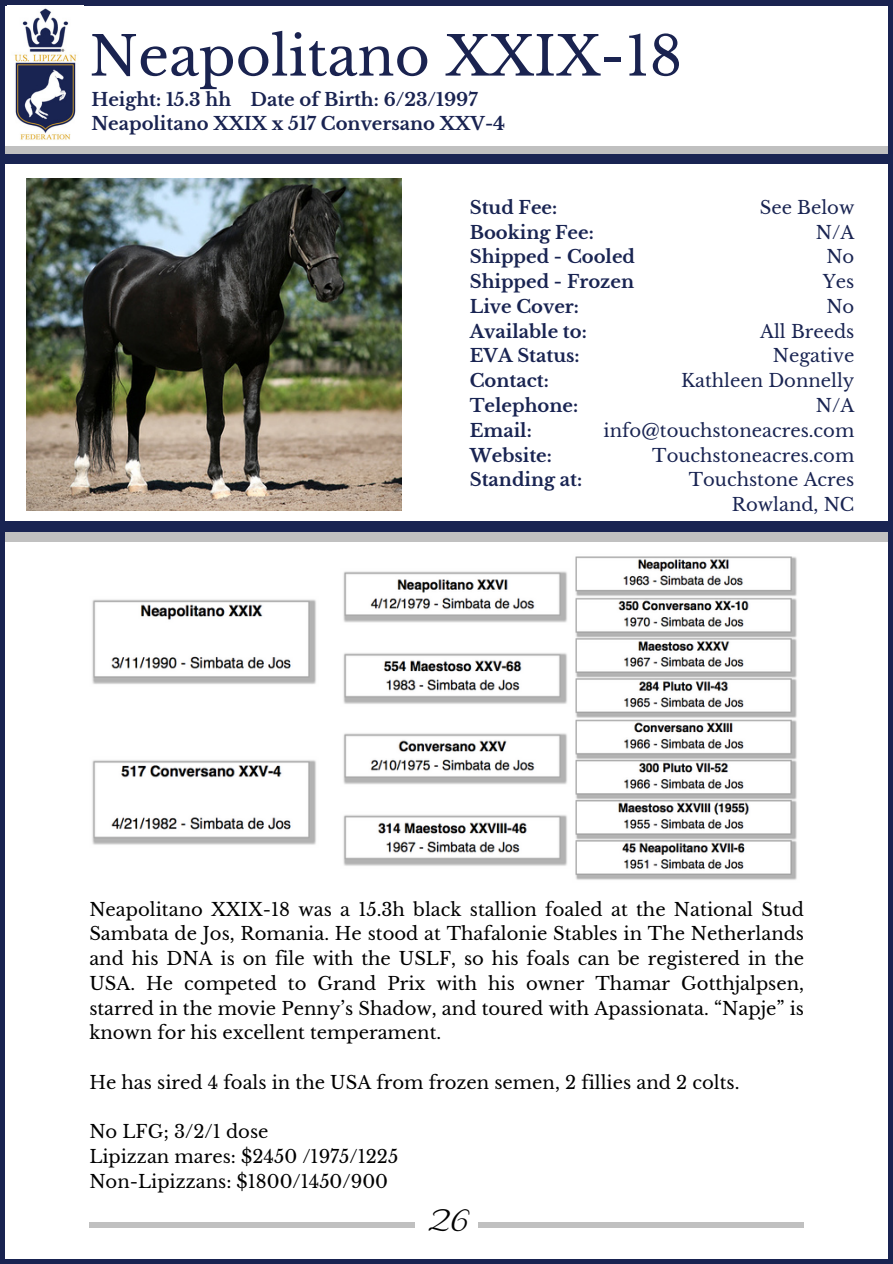
<style>
.page{position:relative;width:893px;height:1264px;background:#fff}
.page>*{position:absolute;margin:0;border:0;box-sizing:border-box;transform-origin:0 0}
.t1{font:54px "Libre Baskerville";color:#1a2350}
.t2{font:39.3px "Allura";color:#000}
.t3{font:18px/24.8px "Libre Baskerville";color:#000;text-align:justify}
.t4{font:700 18px/24.8px "Libre Baskerville";color:#192452}
.t5{font:18px "Libre Baskerville";color:#192452}
.t6{font:700 18px/24.8px "Libre Baskerville";color:#192351}
</style>
<div class="page">
<div style="left:0;top:0;width:892px;height:5px;background:#1a2350"></div>
<hr style="left:0;top:1259px;width:892px;height:4px;background:#192351">
<div style="left:0;top:531px;width:892px;height:10px;background:#c0c0c0"></div>
<div style="left:0;top:146px;width:892px;height:10px;background:#c0c0c0"></div>
<hr style="left:0;top:5px;width:4px;height:1254px;background:#192351">
<hr style="left:888px;top:5px;width:4px;height:1258px;background:#192351">
<hr style="left:89px;top:1222px;width:325px;height:4px;background:#c0c0c0">
<hr style="left:478px;top:1222px;width:326px;height:4px;background:#c0c0c0">
<img style="left:14px;top:8px;width:62px;height:132px">
<img style="left:27px;top:179px;width:374px;height:331px">
<img style="left:92px;top:556px;width:705px;height:324px">
<div style="left:0;top:154px;width:892px;height:10px;background:#192452"></div>
<div style="left:0;top:522px;width:892px;height:9px;background:#192452"></div>
<p class="t1" style="left:89px;top:23px;width:594px">Neapolitano XXIX-18</p>
<p class="t6" style="left:91px;top:87px;width:415px">Height: 15.3 hh Date of Birth: 6/23/1997<br>Neapolitano XXIX x 517 Conversano XXV-4</p>
<h1 class="t4" style="left:469px;top:195px;width:167px">Stud Fee:<br>Booking Fee:<br>Shipped - Cooled<br>Shipped - Frozen<br>Live Cover:<br>Available to:<br>EVA Status:<br>Contact:<br>Telephone:<br>Email:<br>Website:<br>Standing at:</h1>
<h2 class="t5" style="left:759px;top:196px;width:96px">See Below</h2>
<p class="t5" style="left:815px;top:221px;width:40px">N/A</p>
<h2 class="t5" style="left:826px;top:246px;width:30px">No</h2>
<p class="t5" style="left:822px;top:271px;width:33px">Yes</p>
<p class="t5" style="left:826px;top:295px;width:30px">No</p>
<p class="t5" style="left:760px;top:320px;width:96px">All Breeds</p>
<p class="t5" style="left:772px;top:345px;width:83px">Negative</p>
<p class="t5" style="left:681px;top:370px;width:175px">Kathleen Donnelly</p>
<p class="t5" style="left:815px;top:394px;width:40px">N/A</p>
<p class="t5" style="left:603px;top:419px;width:252px">info@touchstoneacres.com</p>
<p class="t5" style="left:652px;top:444px;width:203px">Touchstoneacres.com</p>
<p class="t5" style="left:688px;top:469px;width:167px">Touchstone Acres</p>
<p class="t5" style="left:731px;top:493px;width:124px">Rowland, NC</p>
<p class="t3" style="left:89px;top:896px;width:716px">Neapolitano XXIX-18 was a 15.3h black stallion foaled at the National Stud Sambata de Jos, Romania. He stood at Thafalonie Stables in The Netherlands and his DNA is on file with the USLF, so his foals can be registered in the USA. He competed to Grand Prix with his owner Thamar Gotthjalpsen, starred in the movie Penny’s Shadow, and toured with Apassionata. “Napje” is known for his excellent temperament.</p>
<p class="t3" style="left:89px;top:1070px;width:651px">He has sired 4 foals in the USA from frozen semen, 2 fillies and 2 colts.</p>
<p class="t3" style="left:89px;top:1119px;width:181px">No LFG; 3/2/1 dose</p>
<p class="t3" style="left:89px;top:1144px;width:310px">Lipizzan mares: $2450 /1975/1225</p>
<p class="t3" style="left:89px;top:1169px;width:300px">Non-Lipizzans: $1800/1450/900</p>
<p class="t2" style="left:426px;top:1198px;width:45px">26</p>
</div>
